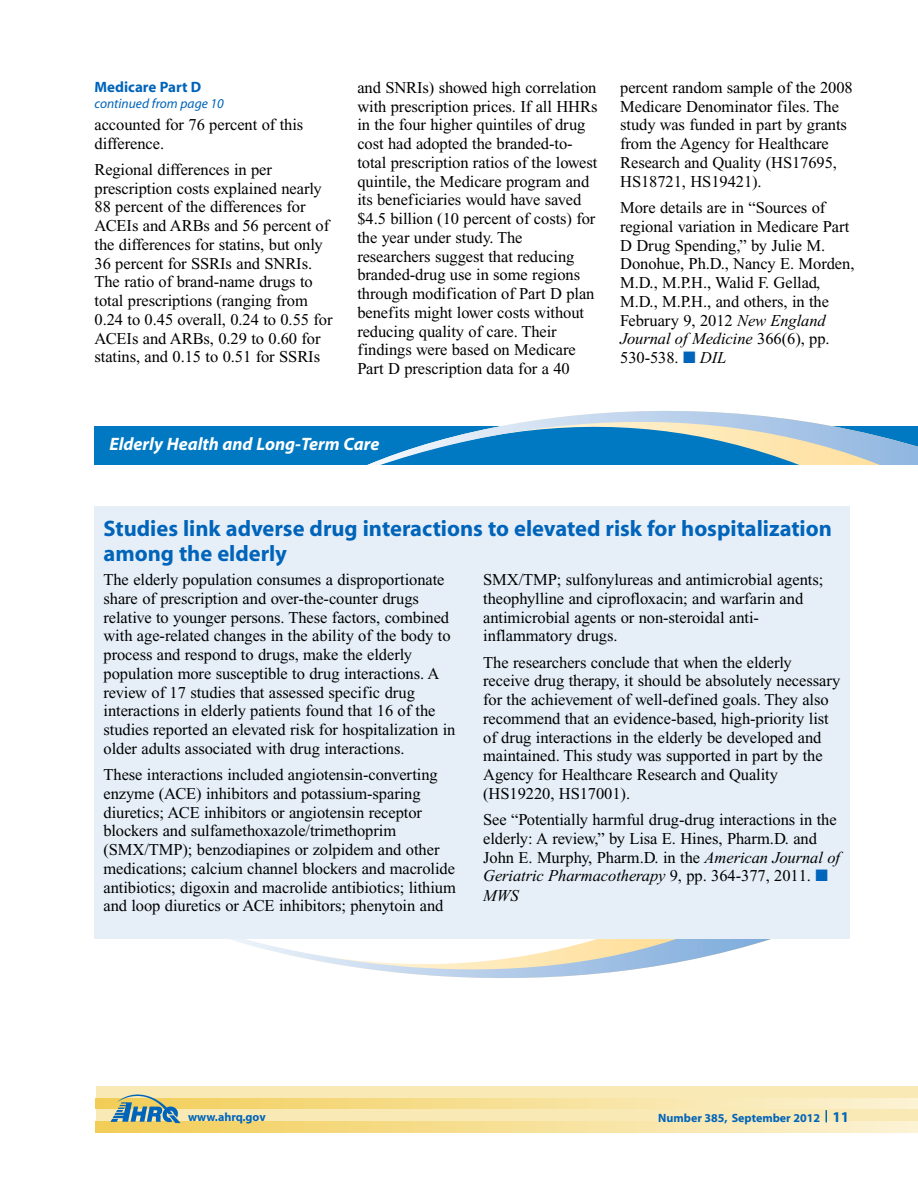
<style>
.page{position:relative;width:918px;height:1188px;background:#fff}
.page>*{position:absolute;margin:0;border:0;box-sizing:border-box;transform-origin:0 0}
.t1{font:700 22.5px/25.5px "Myriad";color:#0064ba}
.t2{font:italic 700 18px "Myriad";color:#fff}
.t3{font:16.5px/18.8px "Times New Roman";letter-spacing:-.005em;color:#000}
.t4{font:700 15px "Myriad";color:#0064ba}
.t5{font:italic 13.5px "Myriad";color:#0064ba}
.t6{font:700 12px "Myriad";color:#0064ba}
.s1{font-style:italic}
.s2{color:#0064ba}
.s3{font-size:15px}
</style>
<div class="page">
<svg style="left:231px;top:939px;width:540px;height:39px"></svg>
<div style="left:96px;top:1087px;width:822px;height:45px;background:#f9e9b4"></div>
<svg style="left:96px;top:1099px;width:822px;height:10px"></svg>
<svg style="left:96px;top:1122px;width:822px;height:10px"></svg>
<svg style="left:826px;top:1110px;width:1px;height:12px"></svg>
<img style="left:108px;top:1094px;width:75px;height:30px">
<div style="left:94px;top:426px;width:824px;height:39px;background:#0079c2"></div>
<svg style="left:367px;top:411px;width:551px;height:54px"></svg>
<div style="left:94px;top:506px;width:756px;height:433px;background:#e6eff8"></div>
<p class="t4" style="left:94px;top:82px;width:108px">Medicare Part D</p>
<p class="t5" style="left:94px;top:98px;width:131px">continued from page 10</p>
<p class="t3" style="left:94px;top:117px;width:210px">accounted for 76 percent of this difference.</p>
<p class="t3" style="left:95px;top:162px;width:240px">Regional differences in per prescription costs explained nearly 88 percent of the differences for ACEIs and ARBs and 56 percent of the differences for statins, but only 36 percent for SSRIs and SNRIs.<br>The ratio of brand-name drugs to total prescriptions (ranging from 0.24 to 0.45 overall, 0.24 to 0.55 for ACEIs and ARBs, 0.29 to 0.60 for statins, and 0.15 to 0.51 for SSRIs</p>
<p class="t3" style="left:357px;top:80px;width:242px">and SNRIs) showed high correlation with prescription prices. If all HHRs in the four higher quintiles of drug cost had adopted the branded-to&shy;total prescription ratios of the lowest quintile, the Medicare program and its beneficiaries would have saved $4.5 billion (10 percent of costs) for the year under study. The researchers suggest that reducing branded-drug use in some regions through modification of Part D plan benefits might lower costs without reducing quality of care. Their findings were based on Medicare Part D prescription data for a 40</p>
<p class="t3" style="left:620px;top:80px;width:234px">percent random sample of the 2008<br>Medicare Denominator files. The study was funded in part by grants from the Agency for Healthcare<br>Research and Quality (HS17695,<br>HS18721, HS19421).</p>
<p class="t3" style="left:620px;top:200px;width:236px">More details are in “Sources of regional variation in Medicare Part<br>D Drug Spending,” by Julie M.<br>Donohue, Ph.D., Nancy E. Morden,<br>M.D., M.P.H., Walid F. Gellad,<br>M.D., M.P.H., and others, in the<br>February 9, 2012 <span class="s1">New England<br>Journal of Medicine</span> 366(6), pp.<br>530-538. <span class="s2">■</span> <span class="s1">DIL</span></p>
<p class="t2" style="left:110px;top:438px;width:271px">Elderly Health and Long-Term Care</p>
<h1 class="t1" style="left:104px;top:517px;width:730px">Studies link adverse drug interactions to elevated risk for hospitalization among the elderly</h1>
<p class="t3" style="left:104px;top:572px;width:354px">The elderly population consumes a disproportionate share of prescription and over-the-counter drugs relative to younger persons. These factors, combined with age-related changes in the ability of the body to process and respond to drugs, make the elderly population more susceptible to drug interactions. A review of 17 studies that assessed specific drug interactions in elderly patients found that 16 of the studies reported an elevated risk for hospitalization in older adults associated with drug interactions.</p>
<p class="t3" style="left:103px;top:767px;width:354px">These interactions included angiotensin-converting enzyme (ACE) inhibitors and potassium-sparing diuretics; ACE inhibitors or angiotensin receptor blockers and sulfamethoxazole/trimethoprim (SMX/TMP); benzodiapines or zolpidem and other medications; calcium channel blockers and macrolide antibiotics; digoxin and macrolide antibiotics; lithium and loop diuretics or ACE inhibitors; phenytoin and</p>
<p class="t3" style="left:483px;top:572px;width:342px">SMX/TMP; sulfonylureas and antimicrobial agents; theophylline and ciprofloxacin; and warfarin and antimicrobial agents or non-steroidal anti&shy;inflammatory drugs.</p>
<p class="t3" style="left:483px;top:654px;width:359px">The researchers conclude that when the elderly receive drug therapy, it should be absolutely necessary for the achievement of well-defined goals. They also recommend that an evidence-based, high-priority list of drug interactions in the elderly be developed and maintained. This study was supported in part by the Agency for Healthcare Research and Quality (HS19220, HS17001).</p>
<p class="t3" style="left:483px;top:812px;width:358px">See “Potentially harmful drug-drug interactions in the elderly: A review,” by Lisa E. Hines, Pharm.D. and John E. Murphy, Pharm.D. in the <span class="s1">American Journal of Geriatric Pharmacotherapy</span> 9, pp. 364-377, 2011. <span class="s2">■ </span><span class="s1">MWS</span></p>
<p class="t6" style="left:188px;top:1113px;width:79px">www.ahrq.gov</p>
<p class="t6" style="left:658px;top:1114px;width:192px">Number 385, September 2012 <span class="s3">11</span></p>
</div>
